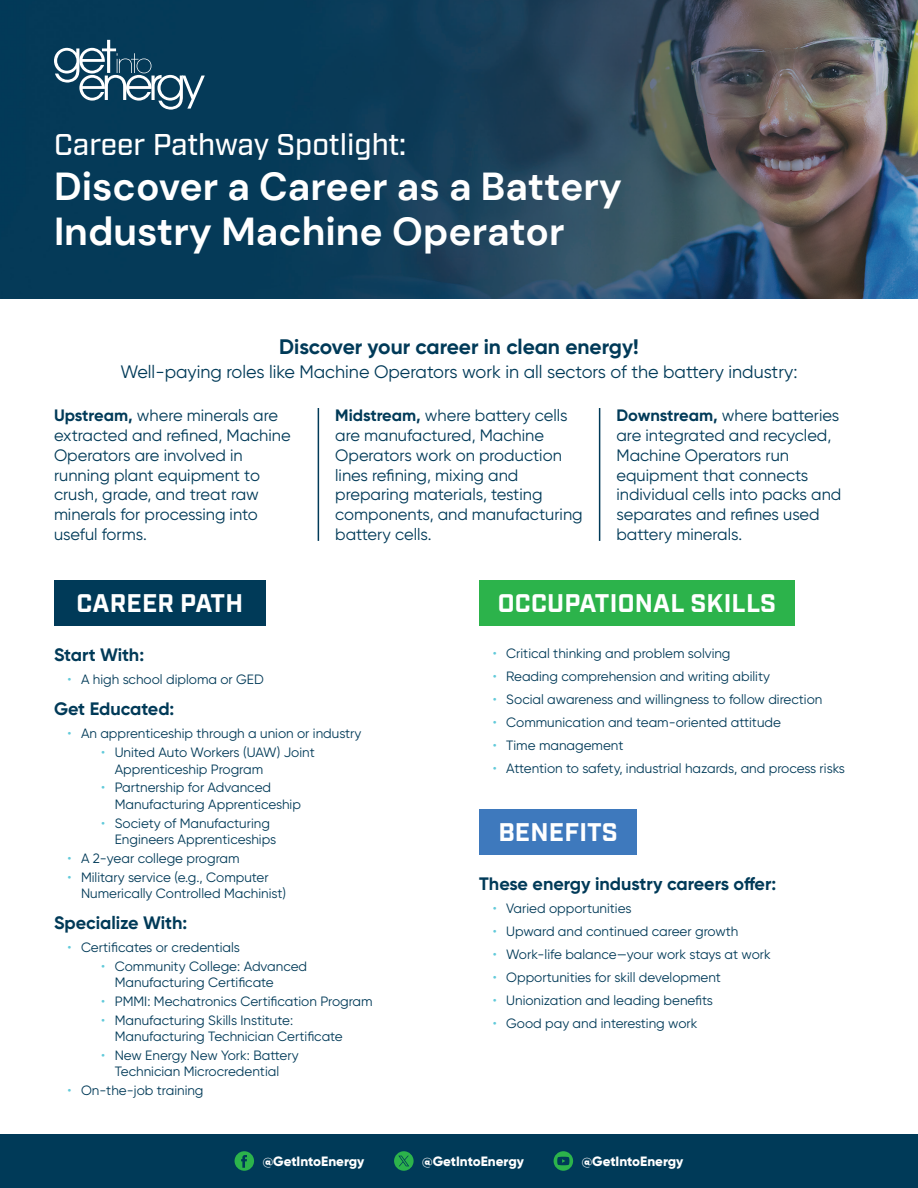
<style>
.page{position:relative;width:918px;height:1188px;background:#fff}
.page>*{position:absolute;margin:0;border:0;box-sizing:border-box;transform-origin:0 0}
.t1{font:700 39px/45px "DM Sans";color:#fff}
.t2{font:500 30px "Industry";color:#fff}
.t3{font:700 25.5px "Industry";letter-spacing:.01em;color:#fff}
.Body_Side_A{font:700 21px "Gilroy";color:#003a58}
.Body_Side_A-2{font:18px "Gilroy";color:#003a58}
.t4{font:700 18px "Gilroy";color:#003a58}
.Body_Side_A-3{font:16.5px/19.8px "Gilroy";color:#003a58}
.t5{font:13.5px/16.2px "Gilroy";color:#003a58}
.t6{font:800 13.5px "Gilroy";color:#fff}
.s1{font-weight:700}
.s2{color:#62cada}
</style>
<div class="page">
<img style="left:0;top:0;width:918px;height:298px">
<div style="left:0;top:1134px;width:918px;height:54px;background:#003a58"></div>
<div style="left:479px;top:809px;width:158px;height:46px;background:#3e79bd"></div>
<div style="left:479px;top:580px;width:316px;height:46px;background:#2cb34b"></div>
<div style="left:54px;top:580px;width:212px;height:46px;background:#003a58"></div>
<svg style="left:54px;top:40px;width:151px;height:70px;background:#366179"></svg>
<hr style="left:318px;top:408px;width:1px;height:133px;background:#003a58">
<hr style="left:599px;top:408px;width:1px;height:133px;background:#003a58">
<svg style="left:235px;top:1151px;width:19px;height:20px"></svg>
<svg style="left:554px;top:1151px;width:19px;height:20px"></svg>
<svg style="left:394px;top:1151px;width:20px;height:20px"></svg>
<p class="t2" style="left:54px;top:127px;width:354px">Career Pathway Spotlight:</p>
<p class="t1" style="left:54px;top:164px;width:570px">Discover a Career as a Battery<br>Industry Machine Operator</p>
<p class="Body_Side_A" style="left:279px;top:334px;width:361px">Discover your career in clean energy!</p>
<p class="Body_Side_A-2" style="left:120px;top:361px;width:679px">Well-paying roles like Machine Operators work in all sectors of the battery industry:</p>
<p class="Body_Side_A-3" style="left:54px;top:405px;width:238px"><span class="s1">Upstream,</span> where minerals are extracted and refined, Machine<br>Operators are involved in running plant equipment to crush, grade, and treat raw minerals for processing into useful forms.</p>
<p class="Body_Side_A-3" style="left:335px;top:405px;width:249px"><span class="s1">Midstream,</span> where battery cells are manufactured, Machine<br>Operators work on production lines refining, mixing and preparing materials, testing components, and manufacturing battery cells.</p>
<p class="Body_Side_A-3" style="left:616px;top:405px;width:226px"><span class="s1">Downstream,</span> where batteries are integrated and recycled,<br>Machine Operators run equipment that connects individual cells into packs and separates and refines used battery minerals.</p>
<p class="t3" style="left:76px;top:588px;width:168px">CAREER PATH</p>
<p class="t3" style="left:498px;top:588px;width:280px">OCCUPATIONAL SKILLS</p>
<h3 class="t4" style="left:54px;top:644px;width:92px">Start With:</h3>
<p class="t5" style="left:68px;top:671px;width:198px"><span class="s2">•</span> A high school diploma or GED</p>
<h3 class="t4" style="left:54px;top:698px;width:122px">Get Educated:</h3>
<p class="t5" style="left:68px;top:725px;width:296px"><span class="s2">•</span> An apprenticeship through a union or industry</p>
<p class="t5" style="left:115px;top:744px;width:201px;text-indent:-14px"><span class="s2">•</span> United Auto Workers (UAW) Joint<br>Apprenticeship Program</p>
<p class="t5" style="left:115px;top:779px;width:188px;text-indent:-14px"><span class="s2">•</span> Partnership for Advanced<br>Manufacturing Apprenticeship</p>
<p class="t5" style="left:115px;top:815px;width:163px;text-indent:-14px"><span class="s2">•</span> Society of Manufacturing<br>Engineers Apprenticeships</p>
<p class="t5" style="left:68px;top:850px;width:174px"><span class="s2">•</span> A 2-year college program</p>
<p class="t5" style="left:81px;top:869px;width:207px;text-indent:-14px"><span class="s2">•</span> Military service (e.g., Computer<br>Numerically Controlled Machinist)</p>
<h3 class="t4" style="left:54px;top:911px;width:135px">Specialize With:</h3>
<p class="t5" style="left:68px;top:939px;width:174px"><span class="s2">•</span> Certificates or credentials</p>
<p class="t5" style="left:115px;top:958px;width:194px;text-indent:-14px"><span class="s2">•</span> Community College: Advanced<br>Manufacturing Certificate</p>
<p class="t5" style="left:101px;top:993px;width:273px"><span class="s2">•</span> PMMI: Mechatronics Certification Program</p>
<p class="t5" style="left:115px;top:1012px;width:230px;text-indent:-14px"><span class="s2">•</span> Manufacturing Skills Institute:<br>Manufacturing Technician Certificate</p>
<p class="t5" style="left:101px;top:1047px;width:199px;text-align:center"><span class="s2">•</span> New Energy New York: Battery<br>Technician Microcredential</p>
<p class="t5" style="left:68px;top:1082px;width:138px"><span class="s2">•</span> On-the-job training</p>
<p class="t5" style="left:493px;top:645px;width:239px"><span class="s2">•</span> Critical thinking and problem solving</p>
<p class="t5" style="left:493px;top:668px;width:279px"><span class="s2">•</span> Reading comprehension and writing ability</p>
<p class="t5" style="left:493px;top:691px;width:331px"><span class="s2">•</span> Social awareness and willingness to follow direction</p>
<p class="t5" style="left:493px;top:714px;width:290px"><span class="s2">•</span> Communication and team-oriented attitude</p>
<p class="t5" style="left:493px;top:737px;width:132px"><span class="s2">•</span> Time management</p>
<p class="t5" style="left:493px;top:760px;width:354px"><span class="s2">•</span> Attention to safety, industrial hazards, and process risks</p>
<p class="t3" style="left:498px;top:817px;width:121px">BENEFITS</p>
<h3 class="t4" style="left:479px;top:873px;width:299px">These energy industry careers offer:</h3>
<p class="t5" style="left:493px;top:900px;width:140px"><span class="s2">•</span> Varied opportunities</p>
<p class="t5" style="left:493px;top:923px;width:247px"><span class="s2">•</span> Upward and continued career growth</p>
<p class="t5" style="left:493px;top:946px;width:280px"><span class="s2">•</span> Work-life balance—your work stays at work</p>
<p class="t5" style="left:493px;top:969px;width:230px"><span class="s2">•</span> Opportunities for skill development</p>
<p class="t5" style="left:493px;top:992px;width:222px"><span class="s2">•</span> Unionization and leading benefits</p>
<p class="t5" style="left:493px;top:1015px;width:206px"><span class="s2">•</span> Good pay and interesting work</p>
<p class="t6" style="left:263px;top:1153px;width:103px">@GetIntoEnergy</p>
<p class="t6" style="left:422px;top:1153px;width:103px">@GetIntoEnergy</p>
<p class="t6" style="left:582px;top:1153px;width:103px">@GetIntoEnergy</p>
</div>
